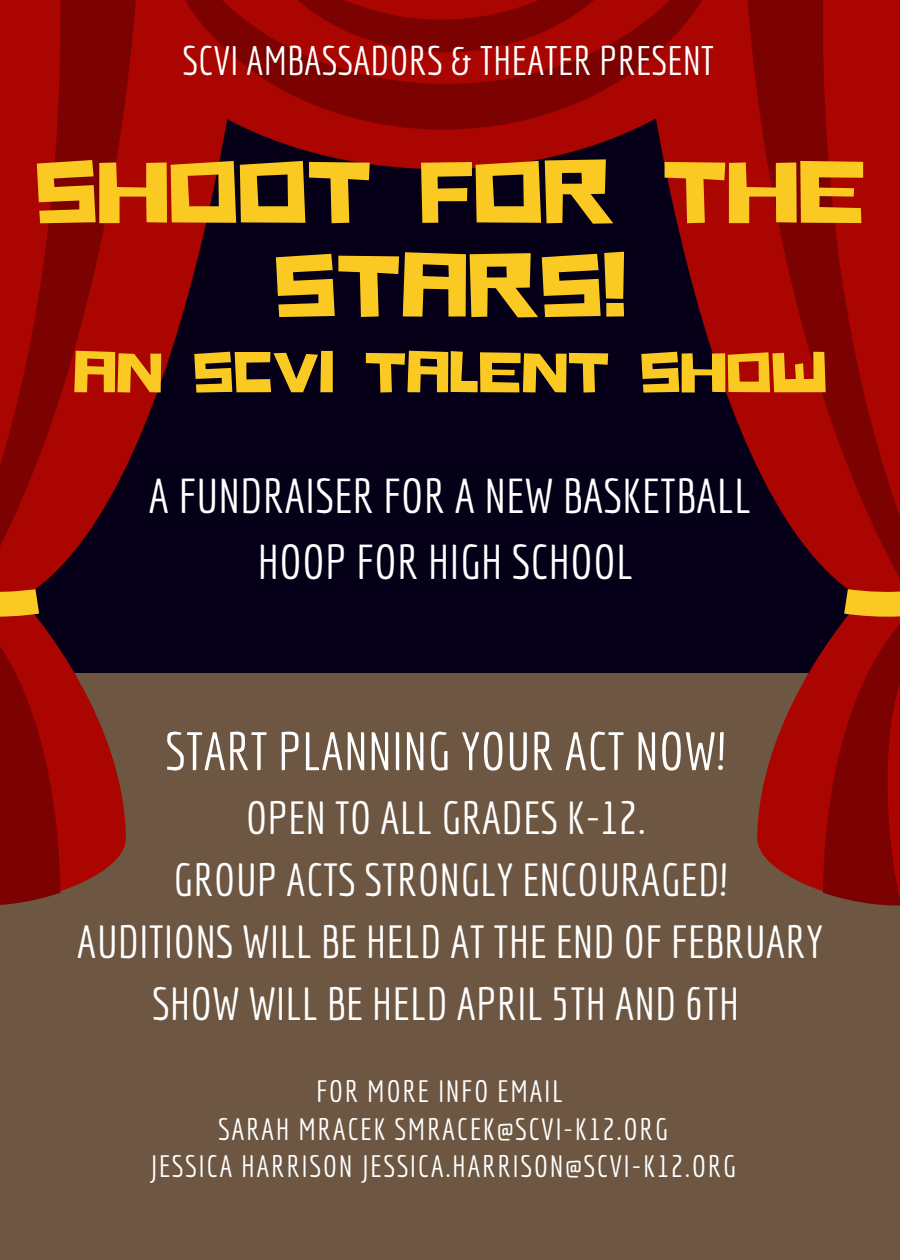
<style>
.page{position:relative;width:900px;height:1260px;background:#6d5742}
.page>*{position:absolute;margin:0;border:0;box-sizing:border-box;transform-origin:0 0}
.t1{font:90.5px/93.8px "Hitchcut";color:#fbca22;text-align:center}
.t2{font:58.5px "Hitchcut";color:#fbca22}
.t3{font:52.75px "Economica";color:#fff}
.t4{font:47.75px/65.5px "Economica";color:#fff;text-align:center}
.t5{font:45.25px/62px "Economica";color:#fff;text-align:center}
.t6{font:40.25px "Economica";color:#fff}
.t7{font:30.25px/37.5px "Economica";letter-spacing:.05em;color:#fff;text-align:center}
</style>
<div class="page">
<div style="left:0;top:0;width:900px;height:673px;background:#050018"></div>
<svg style="left:139px;top:169px;width:79px;height:269px;fill:#ab0501"></svg>
<svg style="left:665px;top:169px;width:80px;height:271px;fill:#ab0501"></svg>
<svg style="left:139px;top:0;width:606px;height:169px;fill:#ab0501"></svg>
<svg style="left:0;top:0;width:139px;height:905px;fill:#ab0501"></svg>
<svg style="left:745px;top:0;width:155px;height:906px;fill:#ab0501"></svg>
<svg style="left:165px;top:0;width:557px;height:130px;background:#970301"></svg>
<svg style="left:262px;top:0;width:369px;height:52px;background:#950301"></svg>
<svg style="left:0;top:577px;width:39px;height:40px;background:#d47915"></svg>
<svg style="left:844px;top:577px;width:56px;height:40px;background:#d57a15"></svg>
<p class="t6" style="left:182px;top:36px;width:533px">SCVI AMBASSADORS &amp; THEATER PRESENT</p>
<h1 class="t1" style="left:35px;top:138px;width:831px">SHOOT FOR THE<br>STARS!</h1>
<p class="t2" style="left:73px;top:333px;width:755px">AN SCVI TALENT SHOW</p>
<p class="t4" style="left:149px;top:462px;width:604px">A FUNDRAISER FOR A NEW BASKETBALL<br>HOOP FOR HIGH SCHOOL</p>
<p class="t3" style="left:165px;top:720px;width:561px">START PLANNING YOUR ACT NOW!</p>
<p class="t5" style="left:77px;top:786px;width:748px">OPEN TO ALL GRADES K-12.<br>GROUP ACTS STRONGLY ENCOURAGED!<br>AUDITIONS WILL BE HELD AT THE END OF FEBRUARY SHOW WILL BE HELD APRIL 5TH AND 6TH</p>
<p class="t7" style="left:150px;top:1072px;width:588px">FOR MORE INFO EMAIL<br>SARAH MRACEK SMRACEK@SCVI-K12.ORG<br>JESSICA HARRISON JESSICA.HARRISON@SCVI-K12.ORG</p>
</div>
